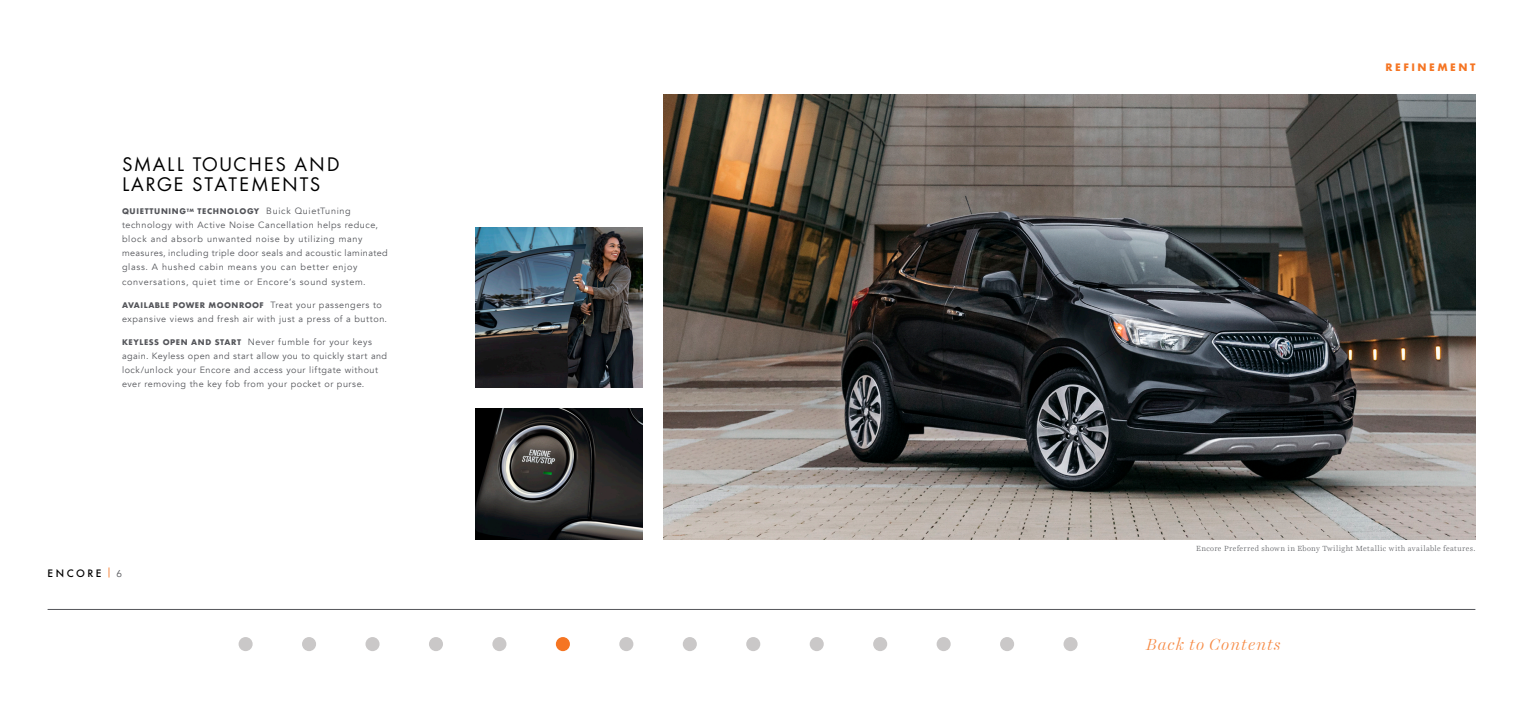
<style>
.page{position:relative;width:1523px;height:704px;background:#fff}
.page>*{position:absolute;margin:0;border:0;box-sizing:border-box;transform-origin:0 0}
.Body_Copy_-_9_14{font:18.12px/20.1px "Buick Futura ND";letter-spacing:.095em;color:#000}
.t1{font:italic 300 16.25px "Harriet Display";letter-spacing:.07em;color:#f57523}
.PAGE_ID{font:700 10px "Futura";letter-spacing:.255em;color:#f57523}
.t2{font:500 9.94px "Buick Futura ND";letter-spacing:.25em;color:#000}
.Body_Copy_-_9_14-2{font:9.06px/14.1px "Avenir";letter-spacing:.06em;color:#54555a}
.Body_Copy_-_9_14-3{font:700 7.56px "Futura";letter-spacing:.07em;color:#54555a}
.photo_caption{font:300 7.5px "Harriet Text";letter-spacing:.045em;color:#54555a}
.s1{font-family:"Avenir";font-weight:400;font-size:9.06px}
.s2{font-family:"Futura";font-weight:700;font-size:7.56px}
.s3{font-family:"Avenir";font-weight:400;color:#54555a}
</style>
<div class="page">
<div style="left:1063px;top:636px;width:14px;height:14px;background:#cac8c8;border-radius:50%"></div>
<div style="left:239px;top:636px;width:14px;height:14px;background:#cac8c8;border-radius:50%"></div>
<div style="left:365px;top:636px;width:14px;height:14px;background:#cac8c8;border-radius:50%"></div>
<div style="left:746px;top:636px;width:14px;height:14px;background:#cac8c8;border-radius:50%"></div>
<div style="left:556px;top:636px;width:14px;height:14px;background:#f57523;border-radius:50%"></div>
<div style="left:936px;top:636px;width:14px;height:14px;background:#cac8c8;border-radius:50%"></div>
<div style="left:1000px;top:636px;width:14px;height:14px;background:#cac8c8;border-radius:50%"></div>
<div style="left:302px;top:636px;width:14px;height:14px;background:#cac8c8;border-radius:50%"></div>
<div style="left:683px;top:636px;width:14px;height:14px;background:#cac8c8;border-radius:50%"></div>
<div style="left:492px;top:636px;width:14px;height:14px;background:#cac8c8;border-radius:50%"></div>
<div style="left:873px;top:636px;width:14px;height:14px;background:#cac8c8;border-radius:50%"></div>
<div style="left:429px;top:636px;width:14px;height:14px;background:#cac8c8;border-radius:50%"></div>
<div style="left:809px;top:636px;width:15px;height:14px;background:#cac8c8;border-radius:50%"></div>
<div style="left:619px;top:636px;width:14px;height:14px;background:#cac8c8;border-radius:50%"></div>
<hr style="left:48px;top:608px;width:1427px;height:1px;background:#54555a">
<img style="left:663px;top:95px;width:812px;height:444px">
<img style="left:475px;top:408px;width:167px;height:131px">
<img style="left:475px;top:227px;width:167px;height:160px">
<p class="Body_Copy_-_9_14" style="left:122px;top:154px;width:219px">SMALL TOUCHES AND<br>LARGE STATEMENTS</p>
<p class="Body_Copy_-_9_14-3" style="left:122px;top:205px;width:230px">QUIETTUNING<sup>TM</sup> TECHNOLOGY <span class="s1">Buick QuietTuning</span></p>
<p class="Body_Copy_-_9_14-2" style="left:122px;top:218px;width:267px">technology with Active Noise Cancellation helps reduce, block and absorb unwanted noise by utilizing many measures, including triple door seals and acoustic laminated glass. A hushed cabin means you can better enjoy conversations, quiet time or Encore’s sound system.</p>
<p class="Body_Copy_-_9_14-3" style="left:122px;top:299px;width:261px">AVAILABLE POWER MOONROOF <span class="s1">Treat your passengers to</span></p>
<p class="Body_Copy_-_9_14-2" style="left:122px;top:311px;width:266px">expansive views and fresh air with just a press of a button.</p>
<p class="Body_Copy_-_9_14-2" style="left:122px;top:335px;width:267px"><span class="s2">KEYLESS OPEN AND START</span> Never fumble for your keys again. Keyless open and start allow you to quickly start and lock/unlock your Encore and access your liftgate without ever removing the key fob from your pocket or purse.</p>
<p class="t2" style="left:48px;top:566px;width:76px">ENCORE<sup>︱</sup><span class="s3">6</span></p>
<p class="PAGE_ID" style="left:1385px;top:60px;width:92px">REFINEMENT</p>
<p class="photo_caption" style="left:1196px;top:542px;width:281px">Encore Preferred shown in Ebony Twilight Metallic with available features.</p>
<h2 class="t1" style="left:1146px;top:632px;width:136px">Back to Contents</h2>
</div>
